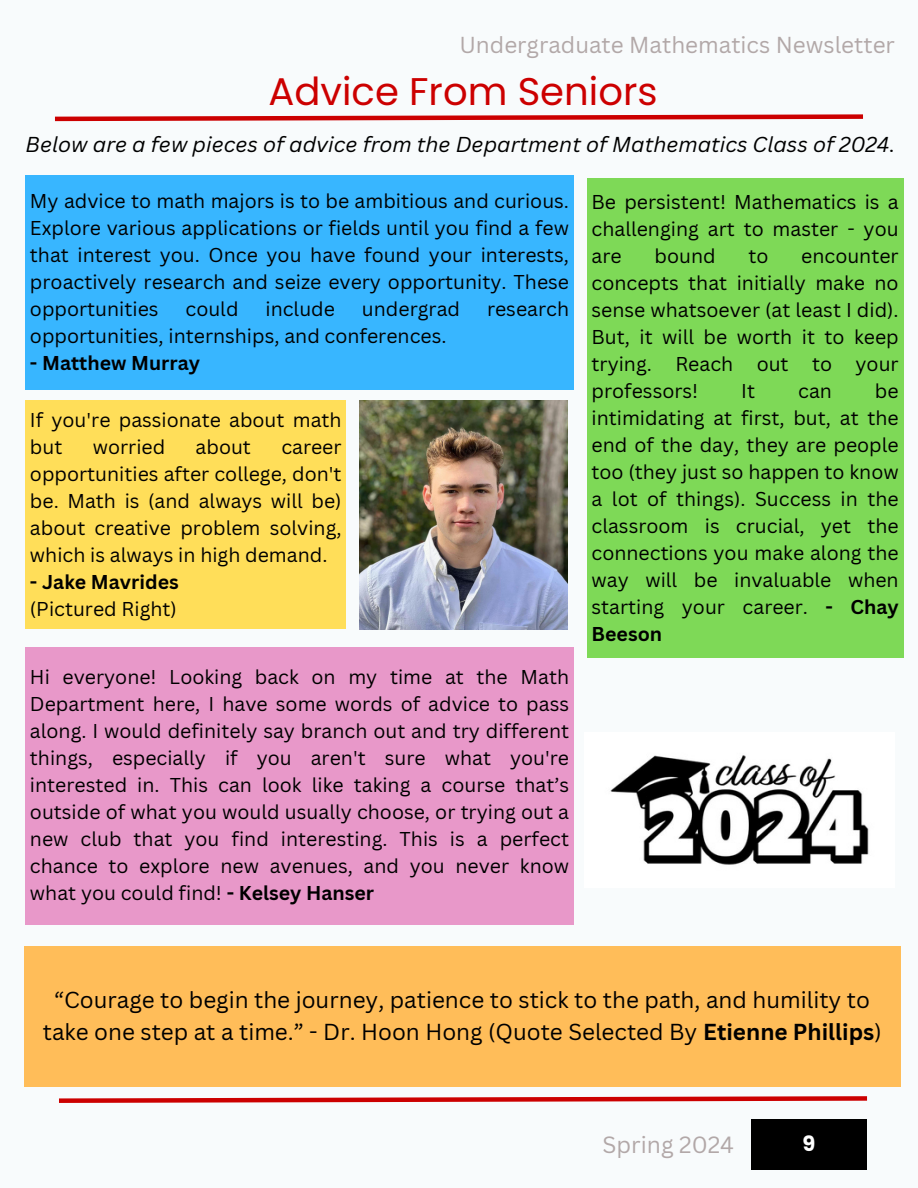
<style>
.page{position:relative;width:918px;height:1188px;background:#f8fbfc}
.page>*{position:absolute;margin:0;border:0;box-sizing:border-box;transform-origin:0 0}
.t1{font:38.55px "Poppins";color:#c00}
.t2{font:22.8px "Canva Sans";color:#b2a8a8}
.t3{font:22.5px/31.5px "Canva Sans";color:#000;text-align:center}
.t4{font:22.5px "Canva Sans";color:#b2a8a8}
.t5{font:italic 21px "Canva Sans";color:#000}
.t6{font:700 21px "Poppins";color:#fff}
.t7{font:19.5px/27px "Canva Sans";color:#000;text-align:justify}
.t8{font:700 19.5px "Canva Sans";color:#000}
.s1{font-weight:700}
</style>
<div class="page">
<svg style="left:59px;top:1096px;width:809px;height:7px"></svg>
<div style="left:751px;top:1120px;width:116px;height:50px;background:#000"></div>
<svg style="left:55px;top:114px;width:808px;height:8px"></svg>
<div style="left:25px;top:175px;width:549px;height:215px;background:#38b6ff"></div>
<div style="left:25px;top:401px;width:321px;height:228px;background:#ffde59"></div>
<img style="left:359px;top:401px;width:208px;height:228px">
<div style="left:587px;top:178px;width:316px;height:479px;background:#7ed957"></div>
<div style="left:25px;top:647px;width:549px;height:278px;background:#e898c9"></div>
<div style="left:24px;top:946px;width:877px;height:140px;background:#ffbd59"></div>
<img style="left:610px;top:755px;width:259px;height:110px">
<p class="t4" style="left:459px;top:29px;width:437px">Undergraduate Mathematics Newsletter</p>
<h1 class="t1" style="left:268px;top:64px;width:391px">Advice From Seniors</h1>
<p class="t5" style="left:26px;top:129px;width:871px">Below are a few pieces of advice from the Department of Mathematics Class of 2024.</p>
<p class="t7" style="left:30px;top:187px;width:541px">My advice to math majors is to be ambitious and curious.<br>Explore various applications or fields until you find a few that interest you. Once you have found your interests, proactively research and seize every opportunity. These opportunities</p>
<p class="t7" style="left:186px;top:295px;width:55px">could</p>
<p class="t7" style="left:266px;top:295px;width:71px">include</p>
<p class="t7" style="left:362px;top:295px;width:100px">undergrad</p>
<p class="t7" style="left:487px;top:295px;width:84px">research</p>
<p class="t7" style="left:30px;top:322px;width:418px">opportunities, internships, and conferences.</p>
<p class="t8" style="left:30px;top:349px;width:172px">- Matthew Murray</p>
<p class="t7" style="left:30px;top:406px;width:313px">If you're passionate about math but</p>
<p class="t7" style="left:93px;top:433px;width:74px">worried</p>
<p class="t7" style="left:196px;top:433px;width:57px">about</p>
<p class="t7" style="left:30px;top:433px;width:313px;text-indent:251px">career opportunities after college, don't be. Math is (and always will be) about creative problem solving, which is always in high demand.</p>
<p class="t8" style="left:30px;top:568px;width:150px">- Jake Mavrides</p>
<p class="t7" style="left:30px;top:595px;width:148px">(Pictured Right)</p>
<p class="t7" style="left:30px;top:663px;width:541px">Hi everyone! Looking back on my time at the Math Department here, I have some words of advice to pass along. I would definitely say branch out and try different things, especially if you aren't sure what you're interested in. This can look like taking a course that’s outside of what you would usually choose, or trying out a new club that you find interesting. This is a perfect chance to explore new avenues, and you never know what you could find! <span class="s1">- Kelsey Hanser</span></p>
<p class="t7" style="left:592px;top:188px;width:309px">Be persistent! Mathematics is a challenging art to master - you are</p>
<p class="t7" style="left:655px;top:242px;width:63px">bound</p>
<p class="t7" style="left:748px;top:242px;width:22px">to</p>
<p class="t7" style="left:592px;top:242px;width:309px;text-indent:210px">encounter concepts that initially make no sense whatsoever (at least I did).<br>But, it will be worth it to keep trying. Reach out to your professors!</p>
<p class="t7" style="left:592px;top:377px;width:309px;text-indent:283px">be intimidating at first, but, at the end of the day, they are people too (they just so happen to know a lot of things). Success in the classroom is crucial, yet the connections you make along the way will be invaluable when starting your career. <span class="s1">- Chay Beeson</span></p>
<p class="t7" style="left:741px;top:377px;width:15px">It</p>
<p class="t7" style="left:798px;top:377px;width:35px">can</p>
<p class="t3" style="left:43px;top:984px;width:841px">“Courage to begin the journey, patience to stick to the path, and humility to take one step at a time.” - Dr. Hoon Hong (Quote Selected By <span class="s1">Etienne Phillips</span>)</p>
<p class="t2" style="left:603px;top:1128px;width:133px">Spring 2024</p>
<p class="t6" style="left:803px;top:1129px;width:14px">9</p>
</div>
